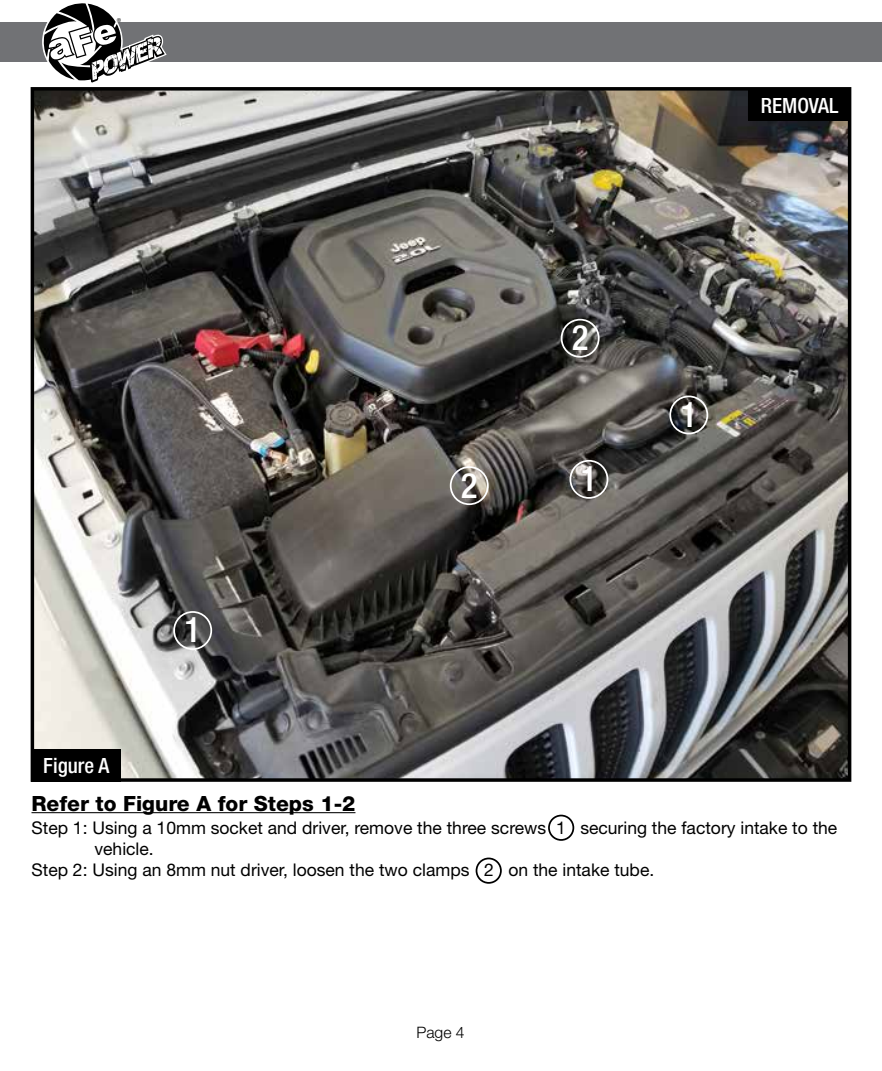
<style>
.page{position:relative;width:882px;height:1071px;background:#fff}
.page>*{position:absolute;margin:0;border:0;box-sizing:border-box;transform-origin:0 0}
.t1{font:500 condensed 35px "Helvetica Neue";color:#fff}
.t2{font:800 21px "Helvetica Neue";color:#000}
.t3{font:500 condensed 21px "Helvetica Neue";color:#fff}
.t4{font:17.5px "Helvetica Neue";color:#000}
.t5{font:300 15.75px "Helvetica Neue";color:#000}
.t6{font:8.75px "Myriad";color:#000}
</style>
<div class="page">
<img style="left:36px;top:92px;width:810px;height:685px">
<div style="left:31px;top:87px;width:820px;height:695px;border:4px solid #000"></div>
<div style="left:0;top:23px;width:882px;height:39px;background:#717275"></div>
<svg style="left:43px;top:3px;width:124px;height:80px"></svg>
<hr style="left:32px;top:812px;width:323px;height:1px;background:#000">
<div style="left:476px;top:858px;width:26px;height:26px;border:2px solid #000;border-radius:50%"></div>
<div style="left:548px;top:815px;width:26px;height:26px;border:2px solid #000;border-radius:50%"></div>
<div style="left:173px;top:611px;width:39px;height:39px;border:2px solid #fff;border-radius:50%"></div>
<div style="left:450px;top:466px;width:39px;height:39px;border:2px solid #fff;border-radius:50%"></div>
<div style="left:748px;top:88px;width:102px;height:33px;background:#000"></div>
<div style="left:570px;top:460px;width:38px;height:39px;border:2px solid #fff;border-radius:50%"></div>
<div style="left:669px;top:396px;width:39px;height:38px;border:2px solid #fff;border-radius:50%"></div>
<div style="left:561px;top:319px;width:39px;height:39px;border:2px solid #fff;border-radius:50%"></div>
<div style="left:32px;top:749px;width:89px;height:33px;background:#000"></div>
<p class="t6" style="left:117px;top:17px;width:6px">®</p>
<p class="t3" style="left:43px;top:753px;width:67px">Figure A</p>
<h1 class="t1" style="left:184px;top:609px;width:18px">1</h1>
<h1 class="t1" style="left:461px;top:464px;width:18px">2</h1>
<h1 class="t1" style="left:572px;top:317px;width:18px">2</h1>
<h1 class="t1" style="left:581px;top:458px;width:18px">1</h1>
<p class="t3" style="left:761px;top:93px;width:79px">REMOVAL</p>
<h1 class="t1" style="left:680px;top:394px;width:18px">1</h1>
<p class="t2" style="left:32px;top:791px;width:325px">Refer to Figure A for Steps 1-2</p>
<p class="t4" style="left:32px;top:817px;width:807px">Step 1: Using a 10mm socket and driver, remove the three screws 1 securing the factory intake to the</p>
<p class="t4" style="left:94px;top:838px;width:61px">vehicle.</p>
<p class="t4" style="left:32px;top:859px;width:624px">Step 2: Using an 8mm nut driver, loosen the two clamps 2 on the intake tube.</p>
<p class="t5" style="left:416px;top:1023px;width:50px">Page 4</p>
</div>
